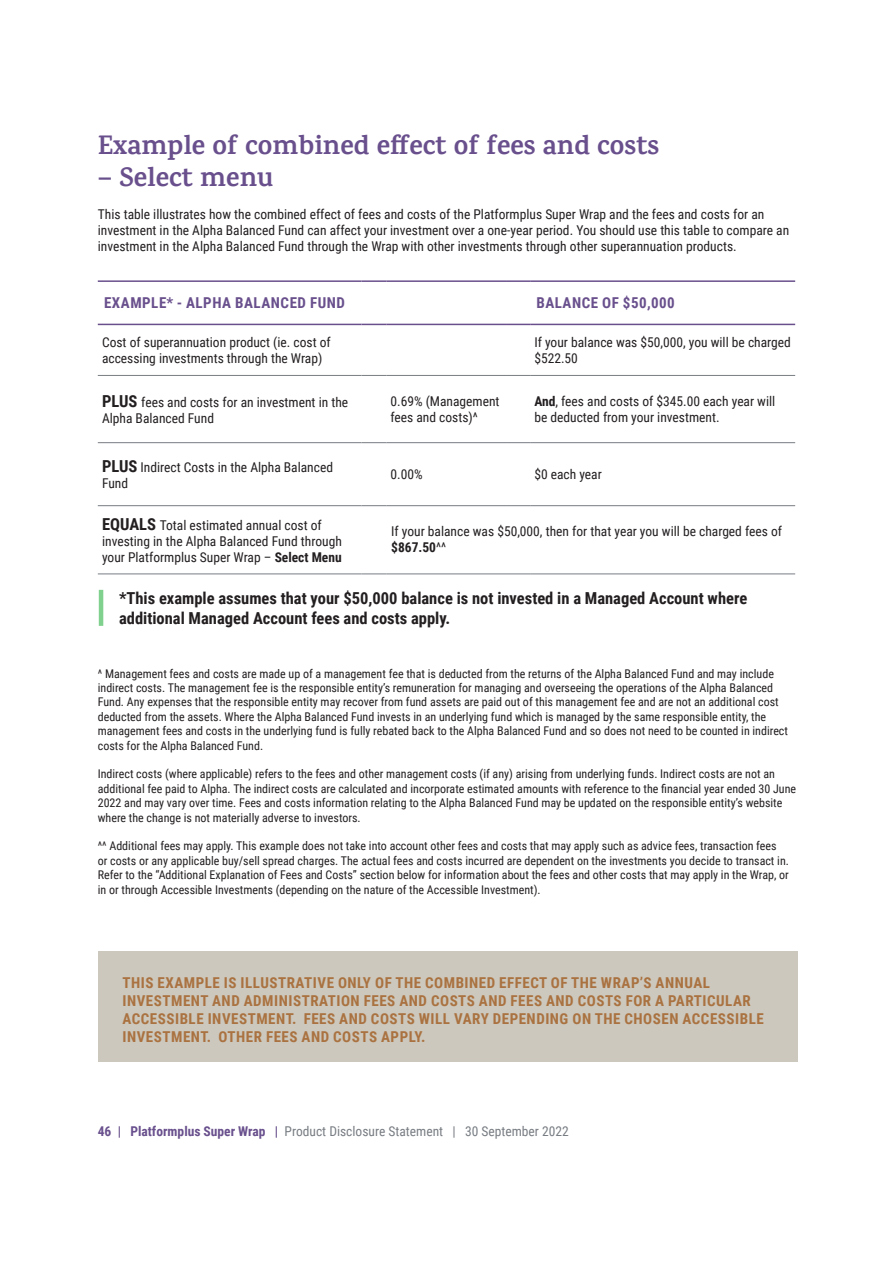
<style>
.page{position:relative;width:893px;height:1263px;background:#fff}
.page>*{position:absolute;margin:0;border:0;box-sizing:border-box;transform-origin:0 0}
.t1{font:700 27px "Karma";color:#69508d}
.t2{font:700 16.5px/19.8px "Roboto Condensed";color:#231f20}
.Main_Body_2_Col{font:700 15px/18px "Roboto Condensed";letter-spacing:.035em;color:#aa7240}
.t3{font:700 15px "Roboto Condensed";letter-spacing:.035em;color:#69508d}
.t4{font:13.5px/16.2px "Roboto Condensed";color:#231f20}
.t5{font:13.5px "Roboto Condensed";color:#787d83}
.t6{font:12px/14.4px "Roboto Condensed";color:#231f20}
.s1{font-weight:700;font-size:16.5px}
.s2{font-weight:700}
.s3{font-weight:700;color:#69508d}
</style>
<div class="page">
<hr style="left:98px;top:280px;width:263px;height:2px;background:#69508d">
<hr style="left:361px;top:280px;width:25px;height:2px;background:#69508d">
<hr style="left:386px;top:280px;width:120px;height:2px;background:#69508d">
<hr style="left:506px;top:280px;width:24px;height:2px;background:#69508d">
<hr style="left:530px;top:280px;width:265px;height:2px;background:#69508d">
<hr style="left:98px;top:324px;width:263px;height:1px;background:#69508d">
<svg style="left:361px;top:324px;width:25px;height:1px"></svg>
<hr style="left:386px;top:324px;width:120px;height:1px;background:#69508d">
<svg style="left:506px;top:324px;width:24px;height:1px"></svg>
<hr style="left:530px;top:324px;width:265px;height:1px;background:#69508d">
<hr style="left:98px;top:375px;width:263px;height:1px;background:#787d83">
<svg style="left:361px;top:375px;width:25px;height:1px"></svg>
<hr style="left:386px;top:375px;width:120px;height:1px;background:#787d83">
<svg style="left:506px;top:375px;width:24px;height:1px"></svg>
<hr style="left:530px;top:375px;width:265px;height:1px;background:#787d83">
<hr style="left:98px;top:442px;width:263px;height:1px;background:#787d83">
<svg style="left:361px;top:442px;width:25px;height:1px"></svg>
<hr style="left:386px;top:442px;width:120px;height:1px;background:#787d83">
<svg style="left:506px;top:442px;width:24px;height:1px"></svg>
<hr style="left:530px;top:442px;width:265px;height:1px;background:#787d83">
<hr style="left:98px;top:505px;width:263px;height:1px;background:#787d83">
<svg style="left:361px;top:505px;width:25px;height:1px"></svg>
<hr style="left:386px;top:505px;width:120px;height:1px;background:#787d83">
<svg style="left:506px;top:505px;width:24px;height:1px"></svg>
<hr style="left:530px;top:505px;width:265px;height:1px;background:#787d83">
<hr style="left:98px;top:574px;width:263px;height:1px;background:#787d83">
<svg style="left:361px;top:574px;width:25px;height:1px"></svg>
<hr style="left:386px;top:574px;width:120px;height:1px;background:#787d83">
<svg style="left:506px;top:574px;width:24px;height:1px"></svg>
<hr style="left:530px;top:574px;width:265px;height:1px;background:#787d83">
<div style="left:99px;top:951px;width:699px;height:111px;background:#ccc8bd"></div>
<hr style="left:99px;top:590px;width:4px;height:36px;background:#80d18d">
<p class="t1" style="left:98px;top:129px;width:563px">Example of combined effect of fees and costs</p>
<p class="t1" style="left:98px;top:161px;width:177px">– Select menu</p>
<p class="t4" style="left:98px;top:205px;width:693px">This table illustrates how the combined effect of fees and costs of the Platformplus Super Wrap and the fees and costs for an investment in the Alpha Balanced Fund can affect your investment over a one-year period. You should use this table to compare an investment in the Alpha Balanced Fund through the Wrap with other investments through other superannuation products.</p>
<p class="t3" style="left:104px;top:293px;width:242px">EXAMPLE* - ALPHA BALANCED FUND</p>
<p class="t3" style="left:536px;top:293px;width:140px">BALANCE OF $50,000</p>
<p class="t4" style="left:102px;top:333px;width:230px">Cost of superannuation product (ie. cost of accessing investments through the Wrap)</p>
<p class="t4" style="left:534px;top:333px;width:258px">If your balance was $50,000, you will be charged $522.50</p>
<p class="t4" style="left:102px;top:394px;width:248px"><span class="s1">PLUS</span> fees and costs for an investment in the<br>Alpha Balanced Fund</p>
<p class="t4" style="left:390px;top:393px;width:111px">0.69% (Management fees and costs)^</p>
<p class="t4" style="left:534px;top:393px;width:242px"><span class="s2">And</span>, fees and costs of $345.00 each year will be deducted from your investment.</p>
<p class="t4" style="left:102px;top:459px;width:233px"><span class="s1">PLUS</span> Indirect Costs in the Alpha Balanced<br>Fund</p>
<p class="t4" style="left:390px;top:466px;width:34px">0.00%</p>
<p class="t4" style="left:534px;top:466px;width:69px">$0 each year</p>
<p class="t4" style="left:102px;top:516px;width:241px"><span class="s1">EQUALS</span> Total estimated annual cost of investing in the Alpha Balanced Fund through your Platformplus Super Wrap – <span class="s2">Select Menu</span></p>
<p class="t4" style="left:391px;top:523px;width:392px">If your balance was $50,000, then for that year you will be charged fees of <span class="s2">$867.50</span>^^</p>
<p class="t2" style="left:119px;top:587px;width:630px">*This example assumes that your $50,000 balance is not invested in a Managed Account where additional Managed Account fees and costs apply.</p>
<p class="t6" style="left:98px;top:666px;width:692px">^ Management fees and costs are made up of a management fee that is deducted from the returns of the Alpha Balanced Fund and may include indirect costs. The management fee is the responsible entity’s remuneration for managing and overseeing the operations of the Alpha Balanced Fund. Any expenses that the responsible entity may recover from fund assets are paid out of this management fee and are not an additional cost deducted from the assets. Where the Alpha Balanced Fund invests in an underlying fund which is managed by the same responsible entity, the management fees and costs in the underlying fund is fully rebated back to the Alpha Balanced Fund and so does not need to be counted in indirect costs for the Alpha Balanced Fund.</p>
<p class="t6" style="left:98px;top:766px;width:700px">Indirect costs (where applicable) refers to the fees and other management costs (if any) arising from underlying funds. Indirect costs are not an additional fee paid to Alpha. The indirect costs are calculated and incorporate estimated amounts with reference to the financial year ended 30 June 2022 and may vary over time. Fees and costs information relating to the Alpha Balanced Fund may be updated on the responsible entity’s website where the change is not materially adverse to investors.</p>
<p class="t6" style="left:98px;top:838px;width:693px">^^ Additional fees may apply. This example does not take into account other fees and costs that may apply such as advice fees, transaction fees or costs or any applicable buy/sell spread charges. The actual fees and costs incurred are dependent on the investments you decide to transact in.<br>Refer to the “Additional Explanation of Fees and Costs” section below for information about the fees and other costs that may apply in the Wrap, or in or through Accessible Investments (depending on the nature of the Accessible Investment).</p>
<p class="Main_Body_2_Col" style="left:122px;top:973px;width:643px">THIS EXAMPLE IS ILLUSTRATIVE ONLY OF THE COMBINED EFFECT OF THE WRAP’S ANNUAL INVESTMENT AND ADMINISTRATION FEES AND COSTS AND FEES AND COSTS FOR A PARTICULAR ACCESSIBLE INVESTMENT. FEES AND COSTS WILL VARY DEPENDING ON THE CHOSEN ACCESSIBLE INVESTMENT. OTHER FEES AND COSTS APPLY.</p>
<p class="t5" style="left:98px;top:1121px;width:472px"><span class="s3">46 | Platformplus Super Wrap |</span> Product Disclosure Statement | 30 September 2022</p>
</div>
